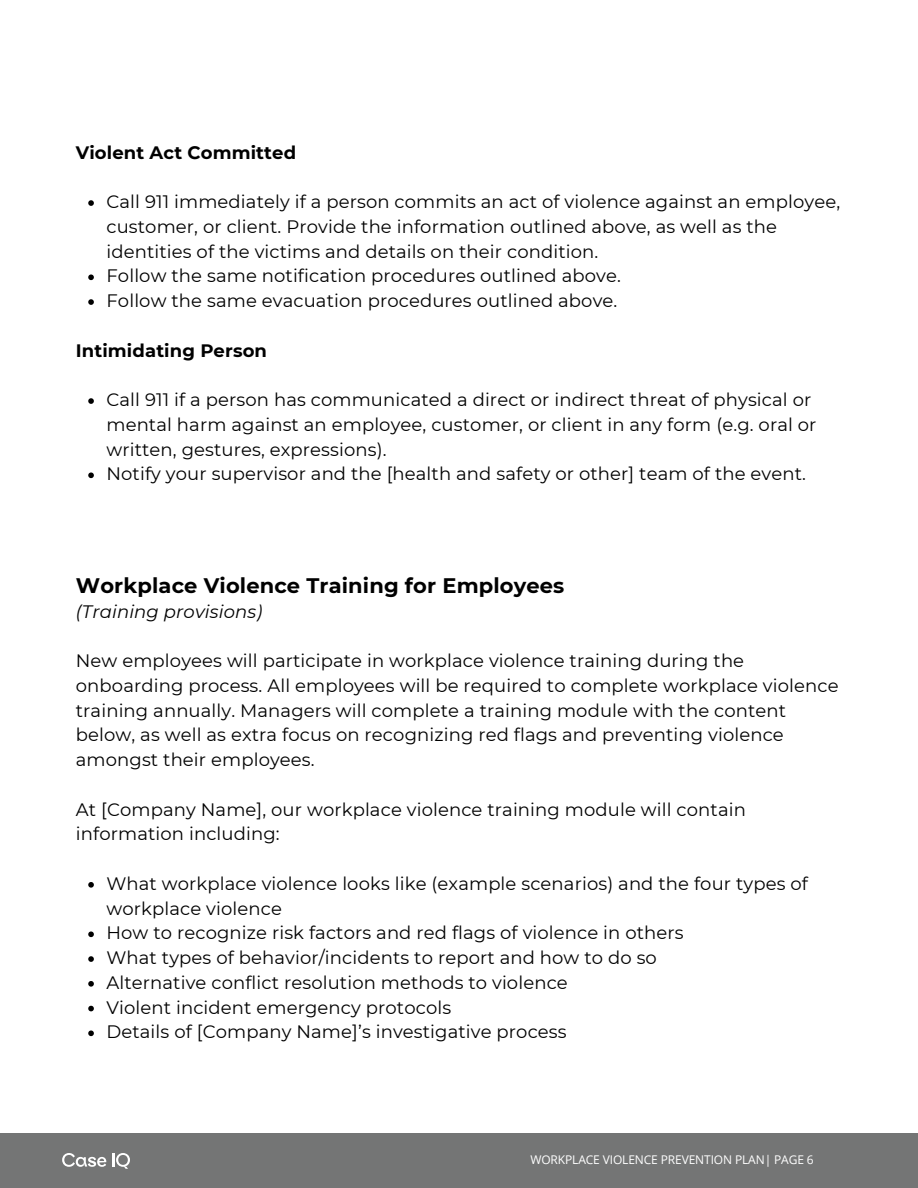
<style>
.page{position:relative;width:918px;height:1188px;background:#fff}
.page>*{position:absolute;margin:0;border:0;box-sizing:border-box;transform-origin:0 0}
.t1{font:700 21px "Montserrat";letter-spacing:.005em;color:#000}
.t2{font:18px/24.8px "Montserrat";letter-spacing:.005em;color:#000}
.t3{font:700 18px "Montserrat";letter-spacing:.005em;color:#000}
.t4{font:italic 18px "Montserrat";letter-spacing:.005em;color:#000}
.t5{font:12px "Open Sans";letter-spacing:-.01em;color:#fff}
</style>
<div class="page">
<div style="left:0;top:1134px;width:918px;height:54px;background:#747575"></div>
<svg style="left:62px;top:1153px;width:44px;height:14px"></svg>
<svg style="left:112px;top:1153px;width:18px;height:16px"></svg>
<svg style="left:88px;top:200px;width:6px;height:6px"></svg>
<svg style="left:88px;top:274px;width:6px;height:6px"></svg>
<svg style="left:88px;top:299px;width:6px;height:6px"></svg>
<svg style="left:88px;top:398px;width:6px;height:6px"></svg>
<svg style="left:88px;top:472px;width:6px;height:6px"></svg>
<svg style="left:88px;top:882px;width:6px;height:6px"></svg>
<svg style="left:88px;top:932px;width:6px;height:5px"></svg>
<svg style="left:88px;top:956px;width:6px;height:6px"></svg>
<svg style="left:88px;top:981px;width:6px;height:6px"></svg>
<svg style="left:88px;top:1006px;width:6px;height:5px"></svg>
<svg style="left:88px;top:1030px;width:6px;height:6px"></svg>
<p class="t3" style="left:76px;top:141px;width:222px">Violent Act Committed</p>
<p class="t2" style="left:106px;top:189px;width:735px">Call 911 immediately if a person commits an act of violence against an employee, customer, or client. Provide the information outlined above, as well as the identities of the victims and details on their condition.</p>
<p class="t2" style="left:106px;top:264px;width:516px">Follow the same notification procedures outlined above.</p>
<h2 class="t2" style="left:106px;top:288px;width:512px">Follow the same evacuation procedures outlined above.</h2>
<p class="t3" style="left:76px;top:339px;width:193px">Intimidating Person</p>
<p class="t2" style="left:106px;top:387px;width:712px">Call 911 if a person has communicated a direct or indirect threat of physical or mental harm against an employee, customer, or client in any form (e.g. oral or written, gestures, expressions).</p>
<h1 class="t2" style="left:106px;top:462px;width:701px">Notify your supervisor and the [health and safety or other] team of the event.</h1>
<h3 class="t1" style="left:76px;top:573px;width:490px">Workplace Violence Training for Employees</h3>
<h3 class="t4" style="left:76px;top:600px;width:188px">(Training provisions)</h3>
<h3 class="t2" style="left:76px;top:648px;width:764px">New employees will participate in workplace violence training during the onboarding process. All employees will be required to complete workplace violence training annually. Managers will complete a training module with the content below, as well as extra focus on recognizing red flags and preventing violence amongst their employees.</h3>
<p class="t2" style="left:76px;top:797px;width:672px">At [Company Name], our workplace violence training module will contain information including:</p>
<p class="t2" style="left:106px;top:871px;width:703px">What workplace violence looks like (example scenarios) and the four types of workplace violence</p>
<p class="t2" style="left:106px;top:921px;width:579px">How to recognize risk factors and red flags of violence in others</p>
<p class="t2" style="left:106px;top:945px;width:552px">What types of behavior/incidents to report and how to do so</p>
<p class="t2" style="left:106px;top:970px;width:463px">Alternative conflict resolution methods to violence</p>
<p class="t2" style="left:106px;top:995px;width:346px">Violent incident emergency protocols</p>
<p class="t2" style="left:106px;top:1020px;width:462px">Details of [Company Name]’s investigative process</p>
<h2 class="t5" style="left:530px;top:1151px;width:285px">WORKPLACE VIOLENCE PREVENTION PLAN| PAGE 6</h2>
</div>
